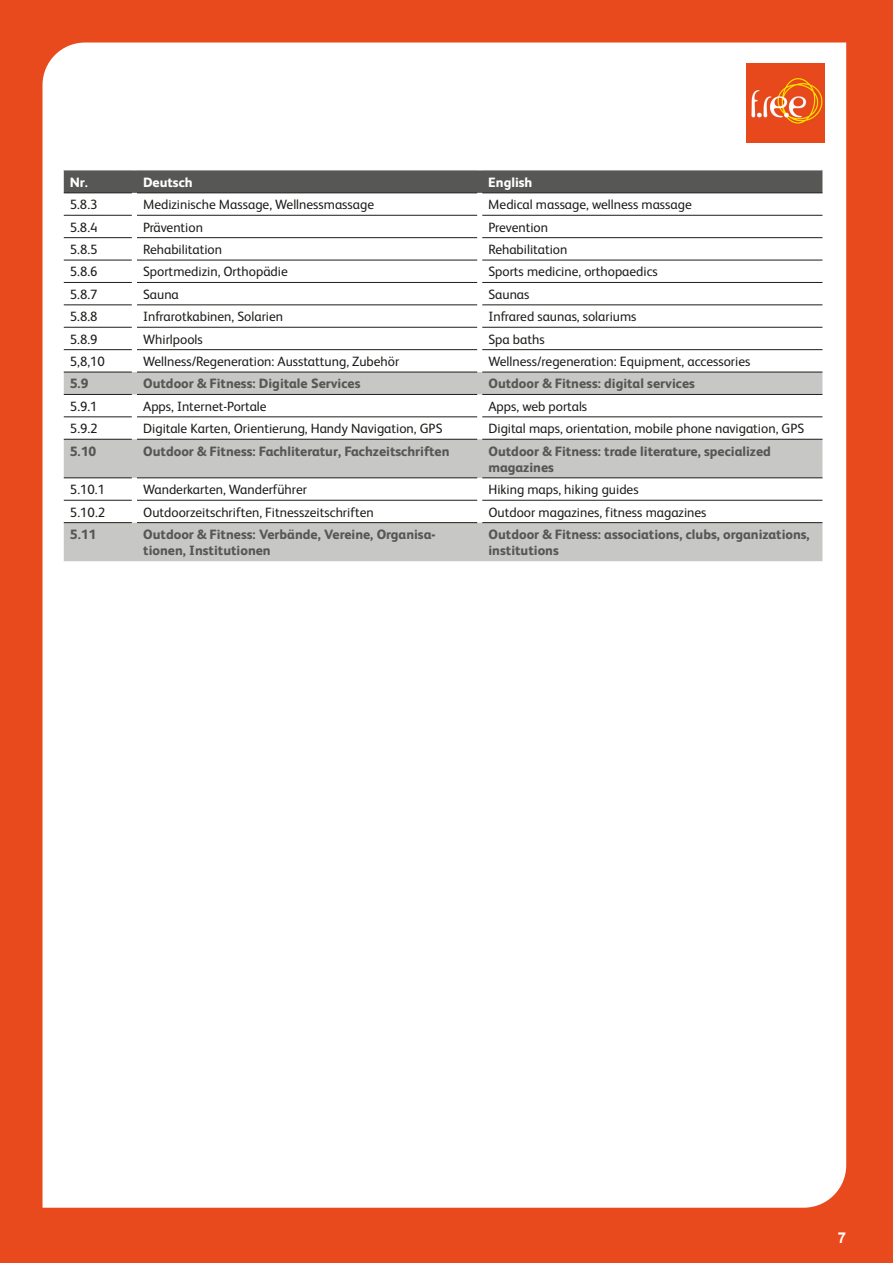
<style>
.page{position:relative;width:893px;height:1263px;background:#e8491d}
.page>*{position:absolute;margin:0;border:0;box-sizing:border-box;transform-origin:0 0}
.t1{font:700 15px "Arial";color:#fff}
.t2{font:13.5px "FS Albert";color:#1d1d1b}
.t3{font:800 13.5px/16.2px "FS Albert";color:#575756}
.t4{font:800 13.5px "FS Albert";color:#fff}
</style>
<div class="page">
<div style="left:43px;top:43px;width:803px;height:1165px;background:#fff"></div>
<img style="left:746px;top:64px;width:79px;height:78px">
<div style="left:64px;top:170px;width:758px;height:23px;background:#575756"></div>
<svg style="left:64px;top:372px;width:758px;height:189px;background:#dedede"></svg>
<hr style="left:64px;top:215px;width:68px;height:1px;background:#1d1d1b">
<hr style="left:137px;top:215px;width:340px;height:1px;background:#1d1d1b">
<hr style="left:482px;top:215px;width:340px;height:1px;background:#1d1d1b">
<hr style="left:64px;top:237px;width:68px;height:1px;background:#1d1d1b">
<hr style="left:137px;top:237px;width:340px;height:1px;background:#1d1d1b">
<hr style="left:482px;top:237px;width:340px;height:1px;background:#1d1d1b">
<hr style="left:64px;top:260px;width:68px;height:1px;background:#1d1d1b">
<hr style="left:137px;top:260px;width:340px;height:1px;background:#1d1d1b">
<hr style="left:482px;top:260px;width:340px;height:1px;background:#1d1d1b">
<hr style="left:64px;top:282px;width:68px;height:1px;background:#1d1d1b">
<hr style="left:137px;top:282px;width:340px;height:1px;background:#1d1d1b">
<hr style="left:482px;top:282px;width:340px;height:1px;background:#1d1d1b">
<hr style="left:64px;top:305px;width:68px;height:1px;background:#1d1d1b">
<hr style="left:137px;top:305px;width:340px;height:1px;background:#1d1d1b">
<hr style="left:482px;top:305px;width:340px;height:1px;background:#1d1d1b">
<hr style="left:64px;top:327px;width:68px;height:1px;background:#1d1d1b">
<hr style="left:137px;top:327px;width:340px;height:1px;background:#1d1d1b">
<hr style="left:482px;top:327px;width:340px;height:1px;background:#1d1d1b">
<hr style="left:64px;top:349px;width:68px;height:1px;background:#1d1d1b">
<hr style="left:137px;top:349px;width:340px;height:1px;background:#1d1d1b">
<hr style="left:482px;top:349px;width:340px;height:1px;background:#1d1d1b">
<hr style="left:64px;top:372px;width:68px;height:1px;background:#1d1d1b">
<hr style="left:137px;top:372px;width:340px;height:1px;background:#1d1d1b">
<hr style="left:482px;top:372px;width:340px;height:1px;background:#1d1d1b">
<hr style="left:64px;top:394px;width:68px;height:1px;background:#1d1d1b">
<hr style="left:137px;top:394px;width:340px;height:1px;background:#1d1d1b">
<hr style="left:482px;top:394px;width:340px;height:1px;background:#1d1d1b">
<hr style="left:64px;top:417px;width:68px;height:1px;background:#1d1d1b">
<hr style="left:137px;top:417px;width:340px;height:1px;background:#1d1d1b">
<hr style="left:482px;top:417px;width:340px;height:1px;background:#1d1d1b">
<hr style="left:64px;top:439px;width:68px;height:1px;background:#1d1d1b">
<hr style="left:137px;top:439px;width:340px;height:1px;background:#1d1d1b">
<hr style="left:482px;top:439px;width:340px;height:1px;background:#1d1d1b">
<hr style="left:64px;top:478px;width:68px;height:1px;background:#1d1d1b">
<hr style="left:137px;top:478px;width:340px;height:1px;background:#1d1d1b">
<hr style="left:482px;top:478px;width:340px;height:1px;background:#1d1d1b">
<hr style="left:64px;top:500px;width:68px;height:1px;background:#1d1d1b">
<hr style="left:137px;top:500px;width:340px;height:1px;background:#1d1d1b">
<hr style="left:482px;top:500px;width:340px;height:1px;background:#1d1d1b">
<hr style="left:64px;top:522px;width:68px;height:1px;background:#1d1d1b">
<hr style="left:137px;top:522px;width:340px;height:1px;background:#1d1d1b">
<hr style="left:482px;top:522px;width:340px;height:1px;background:#1d1d1b">
<hr style="left:64px;top:170px;width:68px;height:1px;background:#9d9d9d">
<hr style="left:137px;top:170px;width:340px;height:1px;background:#9d9d9d">
<hr style="left:482px;top:170px;width:340px;height:1px;background:#9d9d9d">
<hr style="left:64px;top:193px;width:68px;height:1px;background:#1d1d1b">
<hr style="left:137px;top:193px;width:340px;height:1px;background:#1d1d1b">
<hr style="left:482px;top:193px;width:340px;height:1px;background:#1d1d1b">
<p class="t4" style="left:70px;top:174px;width:20px">Nr.</p>
<p class="t4" style="left:143px;top:174px;width:51px">Deutsch</p>
<p class="t4" style="left:488px;top:174px;width:46px">English</p>
<p class="t2" style="left:70px;top:197px;width:29px">5.8.3</p>
<p class="t2" style="left:143px;top:197px;width:233px">Medizinische Massage, Wellnessmassage</p>
<p class="t2" style="left:488px;top:197px;width:205px">Medical massage, wellness massage</p>
<p class="t2" style="left:70px;top:219px;width:29px">5.8.4</p>
<p class="t2" style="left:143px;top:219px;width:61px">Prävention</p>
<p class="t2" style="left:488px;top:219px;width:61px">Prevention</p>
<p class="t2" style="left:70px;top:242px;width:29px">5.8.5</p>
<p class="t2" style="left:143px;top:242px;width:81px">Rehabilitation</p>
<p class="t2" style="left:488px;top:242px;width:81px">Rehabilitation</p>
<p class="t2" style="left:70px;top:264px;width:29px">5.8.6</p>
<p class="t2" style="left:143px;top:264px;width:146px">Sportmedizin, Orthopädie</p>
<p class="t2" style="left:488px;top:264px;width:171px">Sports medicine, orthopaedics</p>
<p class="t2" style="left:70px;top:286px;width:29px">5.8.7</p>
<p class="t2" style="left:143px;top:286px;width:37px">Sauna</p>
<p class="t2" style="left:488px;top:286px;width:43px">Saunas</p>
<p class="t2" style="left:70px;top:309px;width:29px">5.8.8</p>
<p class="t2" style="left:143px;top:309px;width:142px">Infrarotkabinen, Solarien</p>
<p class="t2" style="left:488px;top:309px;width:150px">Infrared saunas, solariums</p>
<p class="t2" style="left:70px;top:331px;width:29px">5.8.9</p>
<p class="t2" style="left:143px;top:331px;width:61px">Whirlpools</p>
<p class="t2" style="left:488px;top:331px;width:58px">Spa baths</p>
<p class="t2" style="left:70px;top:354px;width:37px">5,8,10</p>
<p class="t2" style="left:143px;top:354px;width:258px">Wellness/Regeneration: Ausstattung, Zubehör</p>
<p class="t2" style="left:488px;top:354px;width:263px">Wellness/regeneration: Equipment, accessories</p>
<p class="t3" style="left:70px;top:376px;width:20px">5.9</p>
<p class="t3" style="left:143px;top:376px;width:219px">Outdoor &amp; Fitness: Digitale Services</p>
<p class="t3" style="left:488px;top:376px;width:208px">Outdoor &amp; Fitness: digital services</p>
<p class="t2" style="left:70px;top:398px;width:29px">5.9.1</p>
<p class="t2" style="left:143px;top:398px;width:125px">Apps, Internet-Portale</p>
<p class="t2" style="left:488px;top:398px;width:100px">Apps, web portals</p>
<p class="t2" style="left:70px;top:421px;width:29px">5.9.2</p>
<p class="t2" style="left:143px;top:421px;width:301px">Digitale Karten, Orientierung, Handy Navigation, GPS</p>
<p class="t2" style="left:488px;top:421px;width:317px">Digital maps, orientation, mobile phone navigation, GPS</p>
<p class="t3" style="left:70px;top:443px;width:28px">5.10</p>
<p class="t3" style="left:143px;top:443px;width:308px">Outdoor &amp; Fitness: Fachliteratur, Fachzeitschriften</p>
<p class="t3" style="left:488px;top:443px;width:284px">Outdoor &amp; Fitness: trade literature, specialized magazines</p>
<p class="t2" style="left:70px;top:482px;width:37px">5.10.1</p>
<p class="t2" style="left:143px;top:482px;width:165px">Wanderkarten, Wanderführer</p>
<p class="t2" style="left:488px;top:482px;width:152px">Hiking maps, hiking guides</p>
<p class="t2" style="left:70px;top:504px;width:37px">5.10.2</p>
<p class="t2" style="left:143px;top:504px;width:232px">Outdoorzeitschriften, Fitnesszeitschriften</p>
<p class="t2" style="left:488px;top:504px;width:220px">Outdoor magazines, fitness magazines</p>
<p class="t3" style="left:70px;top:526px;width:28px">5.11</p>
<p class="t3" style="left:143px;top:526px;width:294px">Outdoor &amp; Fitness: Verbände, Vereine, Organisa&shy;tionen, Institutionen</p>
<p class="t3" style="left:488px;top:526px;width:323px">Outdoor &amp; Fitness: associations, clubs, organizations, institutions</p>
<p class="t1" style="left:838px;top:1227px;width:10px">7</p>
</div>
